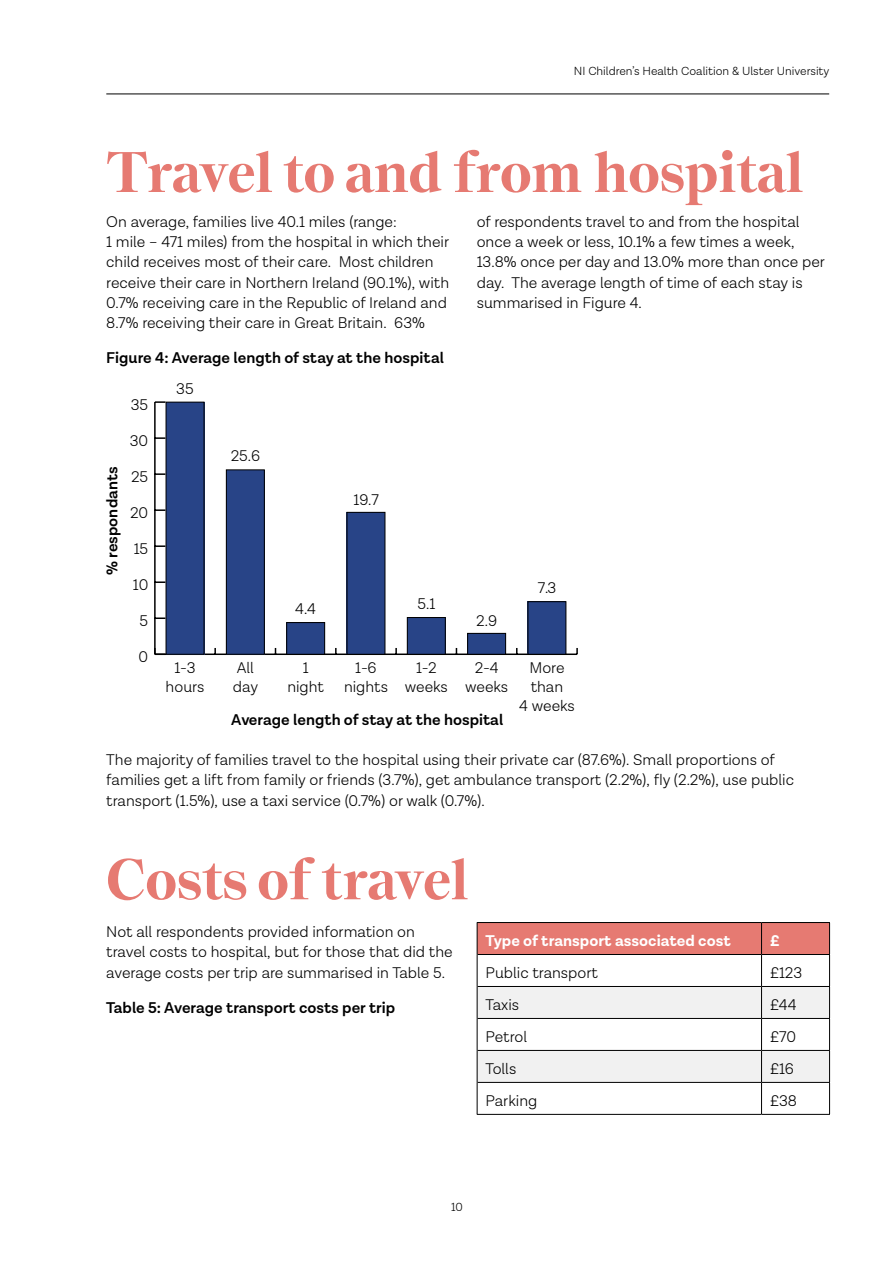
<style>
.page{position:relative;width:893px;height:1263px;background:#fff}
.page>*{position:absolute;margin:0;border:0;box-sizing:border-box;transform-origin:0 0}
.Subhead{font:700 57px "Nantes";color:#e67a72}
.Main_Text_Body{font:300 15.75px/20.2px "Lota Grotesque Alt 1";color:#000;text-align:center}
.Main_Text_Body-2{font:600 15.75px "Lota Grotesque Alt 1";color:#000}
.Main_Text_Body-3{font:700 15.75px "Lota Grotesque Alt 1";color:#fff}
.t1{font:300 12px "Lota Grotesque Alt 1";color:#000}
</style>
<div class="page">
<hr style="left:106px;top:94px;width:723px;height:1px;background:#000">
<hr style="left:155px;top:653px;width:422px;height:2px;background:#000">
<hr style="left:154px;top:402px;width:2px;height:252px;background:#000">
<svg style="left:154px;top:648px;width:11px;height:7px"></svg>
<svg style="left:156px;top:617px;width:9px;height:2px"></svg>
<svg style="left:156px;top:581px;width:9px;height:2px"></svg>
<svg style="left:156px;top:545px;width:9px;height:2px"></svg>
<svg style="left:156px;top:509px;width:9px;height:2px"></svg>
<svg style="left:156px;top:473px;width:9px;height:2px"></svg>
<svg style="left:156px;top:437px;width:9px;height:2px"></svg>
<svg style="left:155px;top:401px;width:10px;height:2px"></svg>
<div style="left:166px;top:402px;width:38px;height:252px;background:#284487"></div>
<div style="left:226px;top:470px;width:38px;height:184px;background:#284487"></div>
<div style="left:226px;top:469px;width:39px;height:186px;border:1px solid #000"></div>
<div style="left:287px;top:622px;width:38px;height:32px;background:#284487"></div>
<div style="left:286px;top:622px;width:39px;height:33px;border:1px solid #000"></div>
<div style="left:347px;top:512px;width:38px;height:142px;background:#284487"></div>
<div style="left:407px;top:617px;width:38px;height:37px;background:#284487"></div>
<div style="left:407px;top:617px;width:39px;height:38px;border:1px solid #000"></div>
<div style="left:468px;top:633px;width:38px;height:21px;background:#284487"></div>
<div style="left:467px;top:633px;width:39px;height:22px;border:1px solid #000"></div>
<div style="left:528px;top:602px;width:38px;height:52px;background:#284487"></div>
<div style="left:528px;top:601px;width:38px;height:54px;border:1px solid #000"></div>
<div style="left:478px;top:923px;width:351px;height:31px;background:#e67a72"></div>
<svg style="left:478px;top:955px;width:351px;height:159px"></svg>
<svg style="left:478px;top:987px;width:351px;height:95px"></svg>
<hr style="left:761px;top:922px;width:69px;height:1px;background:#000">
<hr style="left:829px;top:923px;width:1px;height:31px;background:#000">
<hr style="left:761px;top:954px;width:69px;height:1px;background:#000">
<hr style="left:829px;top:955px;width:1px;height:31px;background:#000">
<hr style="left:761px;top:986px;width:69px;height:1px;background:#000">
<hr style="left:829px;top:987px;width:1px;height:31px;background:#000">
<hr style="left:761px;top:1018px;width:69px;height:1px;background:#000">
<hr style="left:829px;top:1019px;width:1px;height:31px;background:#000">
<hr style="left:761px;top:1050px;width:69px;height:1px;background:#000">
<hr style="left:829px;top:1051px;width:1px;height:31px;background:#000">
<hr style="left:761px;top:1082px;width:69px;height:1px;background:#000">
<hr style="left:829px;top:1083px;width:1px;height:31px;background:#000">
<hr style="left:761px;top:1114px;width:69px;height:1px;background:#000">
<hr style="left:477px;top:922px;width:284px;height:1px;background:#000">
<hr style="left:761px;top:923px;width:1px;height:31px;background:#000">
<hr style="left:477px;top:923px;width:1px;height:31px;background:#000">
<hr style="left:477px;top:954px;width:284px;height:1px;background:#000">
<hr style="left:761px;top:955px;width:1px;height:31px;background:#000">
<hr style="left:477px;top:954px;width:1px;height:32px;background:#000">
<hr style="left:477px;top:986px;width:284px;height:1px;background:#000">
<hr style="left:761px;top:987px;width:1px;height:31px;background:#000">
<hr style="left:477px;top:986px;width:1px;height:32px;background:#000">
<hr style="left:477px;top:1018px;width:284px;height:1px;background:#000">
<hr style="left:761px;top:1019px;width:1px;height:31px;background:#000">
<hr style="left:477px;top:1018px;width:1px;height:32px;background:#000">
<hr style="left:477px;top:1050px;width:284px;height:1px;background:#000">
<hr style="left:761px;top:1051px;width:1px;height:31px;background:#000">
<hr style="left:477px;top:1050px;width:1px;height:32px;background:#000">
<hr style="left:477px;top:1082px;width:284px;height:1px;background:#000">
<hr style="left:761px;top:1083px;width:1px;height:31px;background:#000">
<hr style="left:477px;top:1114px;width:284px;height:1px;background:#000">
<hr style="left:477px;top:1082px;width:1px;height:32px;background:#000">
<p class="t1" style="left:574px;top:65px;width:257px">NI Children’s Health Coalition &amp; Ulster University</p>
<p class="Subhead" style="left:106px;top:130px;width:698px">Travel to and from hospital</p>
<p class="Main_Text_Body" style="left:106px;top:212px;width:344px;text-align:left">On average, families live 40.1 miles (range:<br>1 mile – 471 miles) from the hospital in which their child receives most of their care. Most children receive their care in Northern Ireland (90.1%), with 0.7% receiving care in the Republic of Ireland and 8.7% receiving their care in Great Britain. 63%</p>
<p class="Main_Text_Body" style="left:477px;top:212px;width:350px;text-align:left">of respondents travel to and from the hospital once a week or less, 10.1% a few times a week, 13.8% once per day and 13.0% more than once per day. The average length of time of each stay is summarised in Figure 4.</p>
<p class="Main_Text_Body-2" style="left:106px;top:348px;width:339px">Figure 4: Average length of stay at the hospital</p>
<p class="Main_Text_Body" style="left:131px;top:394px;width:19px">35</p>
<p class="Main_Text_Body-2" style="left:103px;top:575px;width:110px;rotate:-90deg">% respondants</p>
<p class="Main_Text_Body" style="left:130px;top:430px;width:20px">30</p>
<p class="Main_Text_Body" style="left:131px;top:466px;width:19px">25</p>
<p class="Main_Text_Body" style="left:130px;top:502px;width:20px">20</p>
<p class="Main_Text_Body" style="left:134px;top:538px;width:16px">15</p>
<p class="Main_Text_Body" style="left:133px;top:574px;width:17px">10</p>
<p class="Main_Text_Body" style="left:140px;top:610px;width:10px">5</p>
<p class="Main_Text_Body" style="left:139px;top:646px;width:11px">0</p>
<p class="Main_Text_Body" style="left:176px;top:378px;width:19px">35</p>
<p class="Main_Text_Body" style="left:166px;top:658px;width:40px;line-height:18.9px">1-3 hours</p>
<p class="Main_Text_Body" style="left:231px;top:446px;width:31px">25.6</p>
<p class="Main_Text_Body" style="left:354px;top:489px;width:27px">19.7</p>
<p class="Main_Text_Body" style="left:295px;top:598px;width:22px">4.4</p>
<p class="Main_Text_Body" style="left:417px;top:594px;width:19px">5.1</p>
<p class="Main_Text_Body" style="left:476px;top:610px;width:22px">2.9</p>
<p class="Main_Text_Body" style="left:538px;top:578px;width:20px">7.3</p>
<p class="Main_Text_Body" style="left:233px;top:658px;width:27px;line-height:18.9px;text-align:left">All day</p>
<p class="Main_Text_Body" style="left:287px;top:658px;width:38px;line-height:18.9px">1 night</p>
<p class="Main_Text_Body" style="left:344px;top:658px;width:46px;line-height:18.9px">1-6 nights</p>
<p class="Main_Text_Body" style="left:405px;top:658px;width:45px;line-height:18.9px">1-2 weeks</p>
<p class="Main_Text_Body" style="left:465px;top:658px;width:45px;line-height:18.9px">2-4 weeks</p>
<p class="Main_Text_Body-2" style="left:231px;top:711px;width:274px">Average length of stay at the hospital</p>
<p class="Main_Text_Body" style="left:519px;top:658px;width:57px;line-height:18.9px">More than<br>4 weeks</p>
<p class="Main_Text_Body" style="left:106px;top:750px;width:689px;text-align:left">The majority of families travel to the hospital using their private car (87.6%). Small proportions of families get a lift from family or friends (3.7%), get ambulance transport (2.2%), fly (2.2%), use public transport (1.5%), use a taxi service (0.7%) or walk (0.7%).</p>
<p class="Subhead" style="left:106px;top:837px;width:363px">Costs of travel</p>
<p class="Main_Text_Body" style="left:106px;top:922px;width:348px;text-align:left">Not all respondents provided information on travel costs to hospital, but for those that did the average costs per trip are summarised in Table 5.</p>
<p class="Main_Text_Body-2" style="left:106px;top:999px;width:291px">Table 5: Average transport costs per trip</p>
<p class="Main_Text_Body-3" style="left:486px;top:932px;width:247px">Type of transport associated cost</p>
<p class="Main_Text_Body-3" style="left:770px;top:932px;width:11px">£</p>
<p class="Main_Text_Body" style="left:486px;top:963px;width:114px">Public transport</p>
<p class="Main_Text_Body" style="left:770px;top:963px;width:34px">£123</p>
<p class="Main_Text_Body" style="left:486px;top:995px;width:35px">Taxis</p>
<p class="Main_Text_Body" style="left:770px;top:995px;width:28px">£44</p>
<p class="Main_Text_Body" style="left:486px;top:1027px;width:43px">Petrol</p>
<p class="Main_Text_Body" style="left:770px;top:1027px;width:28px">£70</p>
<p class="Main_Text_Body" style="left:486px;top:1059px;width:32px">Tolls</p>
<p class="Main_Text_Body" style="left:770px;top:1059px;width:25px">£16</p>
<p class="Main_Text_Body" style="left:486px;top:1091px;width:53px">Parking</p>
<p class="Main_Text_Body" style="left:770px;top:1091px;width:29px">£38</p>
<p class="t1" style="left:451px;top:1200px;width:13px">10</p>
</div>
